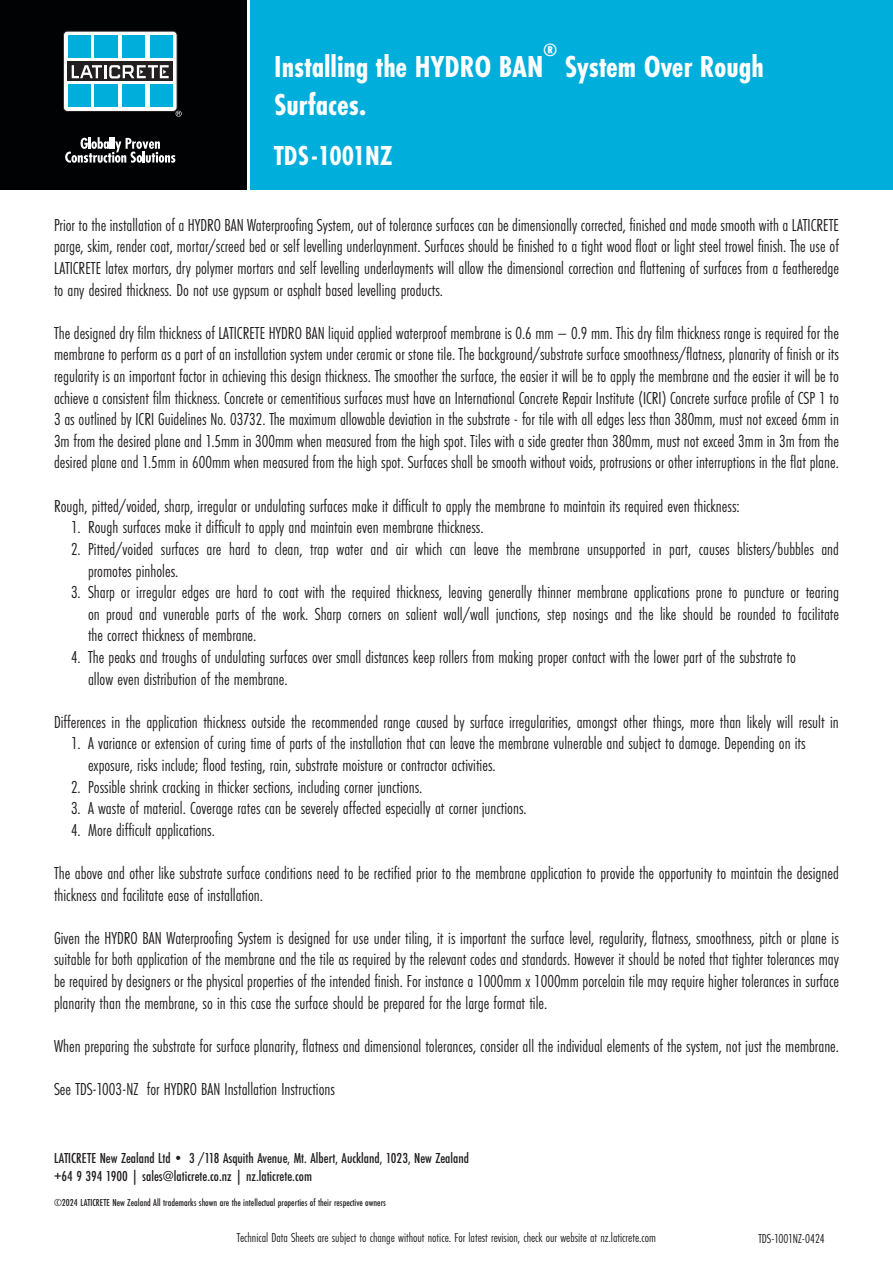
<style>
.page{position:relative;width:893px;height:1263px;background:#fff}
.page>*{position:absolute;margin:0;border:0;box-sizing:border-box;transform-origin:0 0}
.t1{font:700 31.5px "Futura PT Cond";color:#fff}
.t2{font:700 28.5px "Futura PT Cond";color:#fff}
.t3{font:700 18.3px "Futura PT Cond";color:#fff}
.t4{font:18px/21.6px "Futura PT Cond";color:#231f20;text-align:justify}
.t5{font:500 15px "Futura PT Cond";color:#231f20}
.t6{font:13.5px "Futura PT Cond";color:#231f20}
.t7{font:500 10.5px "Futura PT Cond";color:#231f20}
</style>
<div class="page">
<div style="left:0;top:0;width:246px;height:190px;background:#010203"></div>
<div style="left:250px;top:0;width:643px;height:190px;background:#00aedc"></div>
<div style="left:63px;top:31px;width:114px;height:80px;background:#fff;border-radius:4px"></div>
<div style="left:63px;top:31px;width:114px;height:81px;border:1px solid #231f20;border-radius:4px"></div>
<div style="left:68px;top:62px;width:105px;height:19px;background:#231f20"></div>
<svg style="left:72px;top:65px;width:97px;height:14px"></svg>
<div style="left:68px;top:84px;width:22px;height:23px;background:#00aedc"></div>
<div style="left:95px;top:84px;width:23px;height:23px;background:#00aedc"></div>
<div style="left:122px;top:84px;width:23px;height:23px;background:#00aedc"></div>
<div style="left:150px;top:84px;width:23px;height:23px;background:#00aedc"></div>
<div style="left:68px;top:35px;width:22px;height:23px;background:#00aedc"></div>
<div style="left:95px;top:35px;width:23px;height:23px;background:#00aedc"></div>
<div style="left:122px;top:35px;width:23px;height:23px;background:#00aedc"></div>
<div style="left:150px;top:35px;width:23px;height:23px;background:#00aedc"></div>
<svg style="left:176px;top:111px;width:6px;height:6px"></svg>
<svg style="left:65px;top:137px;width:110px;height:26px"></svg>
<p class="t3" style="left:543px;top:39px;width:16px">®</p>
<p class="t1" style="left:274px;top:48px;width:271px">Installing the HYDRO BAN</p>
<p class="t1" style="left:274px;top:86px;width:94px">Surfaces.</p>
<p class="t2" style="left:274px;top:139px;width:120px">TDS-1001NZ</p>
<p class="t1" style="left:565px;top:48px;width:201px">System Over Rough</p>
<p class="t4" style="left:54px;top:214px;width:787px">Prior to the installation of a HYDRO BAN Waterproofing System, out of tolerance surfaces can be dimensionally corrected, finished and made smooth with a LATICRETE parge, skim, render coat, mortar/screed bed or self levelling underlaynment. Surfaces should be finished to a tight wood float or light steel trowel finish. The use of LATICRETE latex mortars, dry polymer mortars and self levelling underlayments will allow the dimensional correction and flattening of surfaces from a featheredge to any desired thickness. Do not use gypsum or asphalt based levelling products.</p>
<p class="t4" style="left:54px;top:322px;width:786px">The designed dry film thickness of LATICRETE HYDRO BAN liquid applied waterproof membrane is 0.6 mm – 0.9 mm. This dry film thickness range is required for the membrane to perform as a part of an installation system under ceramic or stone tile. The background/substrate surface smoothness/flatness, planarity of finish or its regularity is an important factor in achieving this design thickness. The smoother the surface, the easier it will be to apply the membrane and the easier it will be to achieve a consistent film thickness. Concrete or cementitious surfaces must have an International Concrete Repair Institute (ICRI) Concrete surface profile of CSP 1 to 3 as outlined by ICRI Guidelines No. 03732. The maximum allowable deviation in the substrate - for tile with all edges less than 380mm, must not exceed 6mm in 3m from the desired plane and 1.5mm in 300mm when measured from the high spot. Tiles with a side greater than 380mm, must not exceed 3mm in 3m from the desired plane and 1.5mm in 600mm when measured from the high spot. Surfaces shall be smooth without voids, protrusions or other interruptions in the flat plane.</p>
<p class="t4" style="left:54px;top:495px;width:687px">Rough, pitted/voided, sharp, irregular or undulating surfaces make it difficult to apply the membrane to maintain its required even thickness:</p>
<p class="t4" style="left:71px;top:516px;width:414px">1. Rough surfaces make it difficult to apply and maintain even membrane thickness.</p>
<p class="t4" style="left:88px;top:538px;width:752px;text-indent:-17px">2. Pitted/voided surfaces are hard to clean, trap water and air which can leave the membrane unsupported in part, causes blisters/bubbles and promotes pinholes.</p>
<p class="t4" style="left:88px;top:581px;width:753px;text-indent:-17px">3. Sharp or irregular edges are hard to coat with the required thickness, leaving generally thinner membrane applications prone to puncture or tearing on proud and vunerable parts of the work. Sharp corners on salient wall/wall junctions, step nosings and the like should be rounded to facilitate the correct thickness of membrane.</p>
<p class="t4" style="left:71px;top:646px;width:726px">4. The peaks and troughs of undulating surfaces over small distances keep rollers from making proper contact with the lower part of the substrate to</p>
<p class="t4" style="left:88px;top:668px;width:201px">allow even distribution of the membrane.</p>
<p class="t4" style="left:54px;top:711px;width:786px">Differences in the application thickness outside the recommended range caused by surface irregularities, amongst other things, more than likely will result in</p>
<p class="t4" style="left:71px;top:732px;width:736px">1. A variance or extension of curing time of parts of the installation that can leave the membrane vulnerable and subject to damage. Depending on its</p>
<p class="t4" style="left:88px;top:754px;width:409px">exposure, risks include; flood testing, rain, substrate moisture or contractor activities.</p>
<p class="t4" style="left:71px;top:776px;width:353px">2. Possible shrink cracking in thicker sections, including corner junctions.</p>
<p class="t4" style="left:71px;top:797px;width:457px">3. A waste of material. Coverage rates can be severely affected especially at corner junctions.</p>
<p class="t4" style="left:71px;top:819px;width:145px">4. More difficult applications.</p>
<p class="t4" style="left:54px;top:862px;width:786px">The above and other like substrate surface conditions need to be rectified prior to the membrane application to provide the opportunity to maintain the designed thickness and facilitate ease of installation.</p>
<p class="t4" style="left:54px;top:927px;width:787px">Given the HYDRO BAN Waterproofing System is designed for use under tiling, it is important the surface level, regularity, flatness, smoothness, pitch or plane is suitable for both application of the membrane and the tile as required by the relevant codes and standards. However it should be noted that tighter tolerances may be required by designers or the physical properties of the intended finish. For instance a 1000mm x 1000mm porcelain tile may require higher tolerances in surface planarity than the membrane, so in this case the surface should be prepared for the large format tile.</p>
<p class="t4" style="left:54px;top:1035px;width:787px">When preparing the substrate for surface planarity, flatness and dimensional tolerances, consider all the individual elements of the system, not just the membrane.</p>
<p class="t4" style="left:54px;top:1078px;width:282px">See TDS-1003-NZ for HYDRO BAN Installation Instructions</p>
<p class="t5" style="left:54px;top:1149px;width:416px">LATICRETE New Zealand Ltd• 3 /118 Asquith Avenue, Mt. Albert, Auckland, 1023, New Zealand</p>
<p class="t5" style="left:54px;top:1167px;width:260px">+64 9 394 1900 | sales@laticrete.co.nz | nz.laticrete.com</p>
<p class="t7" style="left:54px;top:1196px;width:333px">©2024 LATICRETE New Zealand All trademarks shown are the intellectual properties of their respective owners</p>
<p class="t6" style="left:237px;top:1230px;width:421px">Technical Data Sheets are subject to change without notice. For latest revision, check our website at nz.laticrete.com</p>
<p class="t6" style="left:758px;top:1231px;width:68px">TDS-1001NZ-0424</p>
</div>
